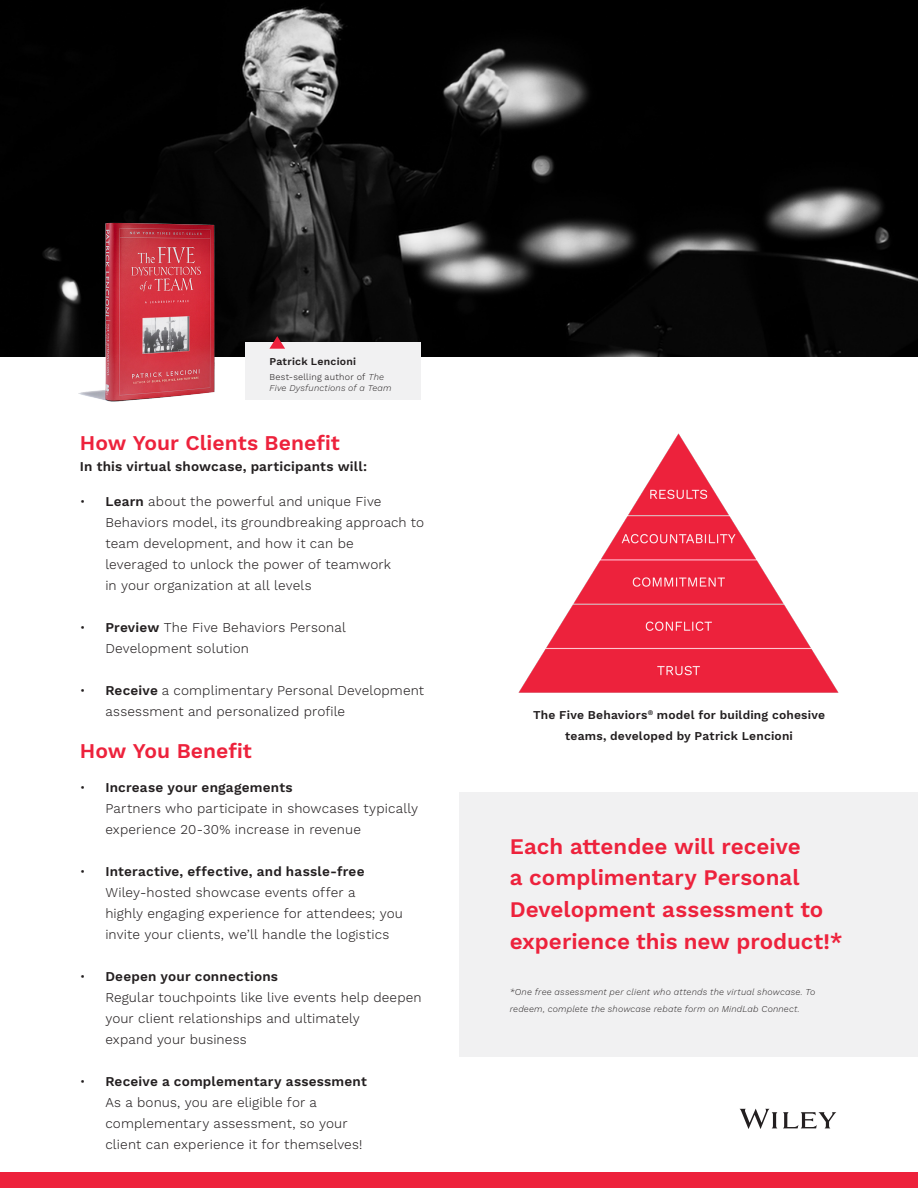
<style>
.page{position:relative;width:918px;height:1188px;background:#fff}
.page>*{position:absolute;margin:0;border:0;box-sizing:border-box;transform-origin:0 0}
.t1{font:600 22.35px/31.8px "Work Sans";color:#ed223c}
.t2{font:600 21px "Work Sans";color:#ed223c}
.t3{font:300 13.5px "Work Sans";letter-spacing:.01em;color:#231f20}
.t4{font:600 13.5px "Work Sans";letter-spacing:.015em;color:#231f20}
.t5{font:600 12px/21px "Work Sans";letter-spacing:.015em;color:#231f20;text-align:center}
.t6{font:600 10.5px "Work Sans";letter-spacing:.02em;color:#231f20}
.t7{font:italic 300 9px/16.5px "Work Sans";letter-spacing:.025em;color:#231f20}
.s1{font-style:normal}
.s2{font-weight:600}
.s3{font-weight:300}
</style>
<div class="page">
<svg style="left:740px;top:1109px;width:96px;height:20px"></svg>
<div style="left:0;top:1173px;width:918px;height:15px;background:#ed223c"></div>
<div style="left:459px;top:792px;width:459px;height:264px;background:#f1f1f2"></div>
<img style="left:0;top:0;width:918px;height:356px">
<div style="left:245px;top:342px;width:176px;height:58px;background:#f1f1f2"></div>
<img style="left:62px;top:214px;width:167px;height:188px">
<svg style="left:269px;top:336px;width:16px;height:13px"></svg>
<img style="left:518px;top:433px;width:321px;height:260px">
<p class="t6" style="left:269px;top:355px;width:88px">Patrick Lencioni</p>
<p class="t7" style="left:269px;top:371px;width:124px;line-height:10.8px"><span class="s1">Best-selling author of</span> The<br>Five Dysfunctions of a Team</p>
<p class="t2" style="left:80px;top:431px;width:261px">How Your Clients Benefit</p>
<p class="t4" style="left:80px;top:459px;width:289px">In this virtual showcase, participants will:</p>
<p class="t3" style="left:80px;top:493px;width:303px">• <span class="s2">Learn</span> about the powerful and unique Five</p>
<p class="t3" style="left:105px;top:514px;width:320px">Behaviors model, its groundbreaking approach to</p>
<p class="t3" style="left:105px;top:535px;width:250px">team development, and how it can be</p>
<p class="t3" style="left:105px;top:556px;width:287px">leveraged to unlock the power of teamwork</p>
<p class="t3" style="left:105px;top:577px;width:208px">in your organization at all levels</p>
<p class="t3" style="left:80px;top:619px;width:268px">• <span class="s2">Preview</span> The Five Behaviors Personal</p>
<p class="t3" style="left:105px;top:640px;width:145px">Development solution</p>
<p class="t3" style="left:80px;top:682px;width:346px">• <span class="s2">Receive</span> a complimentary Personal Development</p>
<p class="t3" style="left:105px;top:703px;width:241px">assessment and personalized profile</p>
<p class="t2" style="left:80px;top:739px;width:174px">How You Benefit</p>
<p class="t4" style="left:80px;top:780px;width:214px"><span class="s3">•</span> Increase your engagements</p>
<p class="t3" style="left:105px;top:801px;width:314px">Partners who participate in showcases typically</p>
<p class="t3" style="left:105px;top:822px;width:257px">experience 20-30% increase in revenue</p>
<p class="t4" style="left:80px;top:864px;width:286px"><span class="s3">•</span> Interactive, effective, and hassle-free</p>
<p class="t3" style="left:105px;top:885px;width:252px">Wiley-hosted showcase events offer a</p>
<p class="t3" style="left:105px;top:906px;width:299px">highly engaging experience for attendees; you</p>
<p class="t3" style="left:105px;top:927px;width:286px">invite your clients, we’ll handle the logistics</p>
<p class="t4" style="left:80px;top:969px;width:200px"><span class="s3">•</span> Deepen your connections</p>
<p class="t3" style="left:105px;top:990px;width:318px">Regular touchpoints like live events help deepen</p>
<p class="t3" style="left:105px;top:1011px;width:256px">your client relationships and ultimately</p>
<p class="t3" style="left:105px;top:1032px;width:143px">expand your business</p>
<p class="t4" style="left:80px;top:1074px;width:289px"><span class="s3">•</span> Receive a complementary assessment</p>
<p class="t3" style="left:105px;top:1095px;width:213px">As a bonus, you are eligible for a</p>
<p class="t3" style="left:105px;top:1116px;width:244px">complementary assessment, so your</p>
<p class="t3" style="left:105px;top:1137px;width:259px">client can experience it for themselves!</p>
<p class="t5" style="left:533px;top:705px;width:294px">The Five Behaviors<sup>®</sup> model for building cohesive teams, developed by Patrick Lencioni</p>
<p class="t1" style="left:510px;top:831px;width:335px">Each attendee will receive<br>a complimentary Personal<br>Development assessment to experience this new product!*</p>
<p class="t7" style="left:510px;top:983px;width:307px">*One free assessment per client who attends the virtual showcase. To redeem, complete the showcase rebate form on MindLab Connect.</p>
</div>
